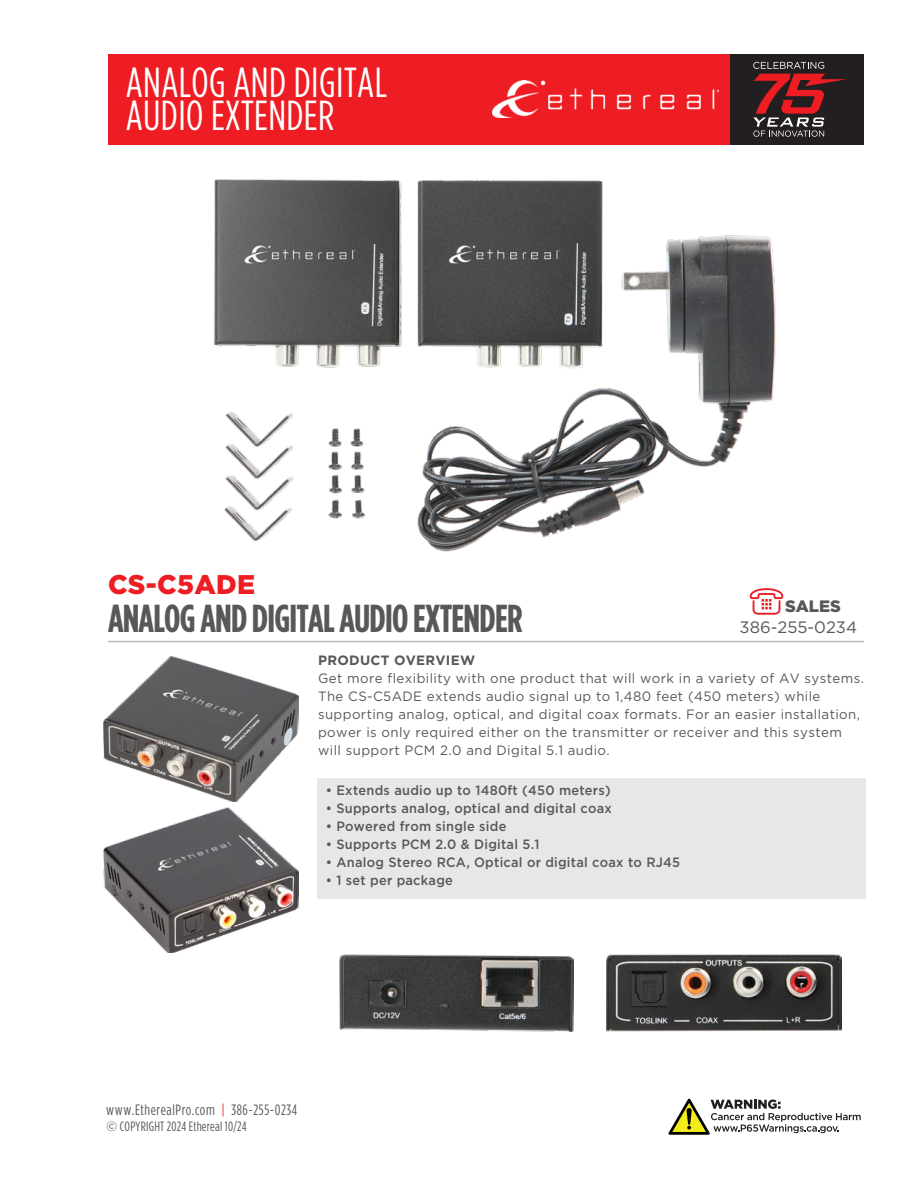
<style>
.page{position:relative;width:918px;height:1188px;background:#fff}
.page>*{position:absolute;margin:0;border:0;box-sizing:border-box;transform-origin:0 0}
.t1{font:42px/33px "Gotham Condensed";letter-spacing:.01em;color:#fff}
.t2{font:700 39px "Gotham Condensed";letter-spacing:-.02em;color:#57585a}
.t3{font:900 27px "Gotham";letter-spacing:.01em;color:#ee1d23}
.t4{font:16.5px "Gotham";color:#57585a}
.t5{font:900 16.5px "Gotham";color:#57585a}
.t6{font:15px "Gotham Condensed";letter-spacing:.04em;color:#57585a}
.t7{font:13.5px/18px "Gotham";letter-spacing:.03em;color:#57585a}
.t8{font:500 13.5px "Gotham";letter-spacing:.02em;color:#57585a;scale:.95 1}
.t9{font:13.5px "Gotham Condensed";letter-spacing:.015em;color:#57585a}
.t10{font:700 13.5px "Gotham";letter-spacing:.02em;color:#57585a}
.s1{color:#ee1d23}
.s2{font-family:"Gotham"}
</style>
<div class="page">
<div style="left:108px;top:54px;width:756px;height:91px;background:#ee1d23"></div>
<div style="left:730px;top:54px;width:134px;height:91px;background:#231f20"></div>
<hr style="left:108px;top:641px;width:756px;height:1px;background:#babbbe">
<svg style="left:668px;top:1099px;width:193px;height:36px"></svg>
<svg style="left:753px;top:62px;width:94px;height:75px"></svg>
<img style="left:492px;top:81px;width:226px;height:36px">
<svg style="left:750px;top:588px;width:33px;height:27px"></svg>
<div style="left:317px;top:778px;width:549px;height:120px;background:#e6e7e9"></div>
<img style="left:214px;top:179px;width:562px;height:373px">
<img style="left:103px;top:657px;width:196px;height:145px">
<img style="left:103px;top:808px;width:196px;height:145px">
<img style="left:339px;top:955px;width:235px;height:77px">
<img style="left:607px;top:955px;width:234px;height:77px">
<h1 class="t1" style="left:126px;top:65px;width:263px">ANALOG AND DIGITAL<br>AUDIO EXTENDER</h1>
<h3 class="t3" style="left:108px;top:569px;width:149px">CS-C5ADE</h3>
<h2 class="t2" style="left:108px;top:596px;width:416px">ANALOG AND DIGITAL AUDIO EXTENDER</h2>
<p class="t5" style="left:785px;top:597px;width:57px">SALES</p>
<p class="t4" style="left:740px;top:618px;width:119px">386-255-0234</p>
<p class="t10" style="left:318px;top:653px;width:159px">PRODUCT OVERVIEW</p>
<p class="t7" style="left:318px;top:669px;width:547px">Get more flexibility with one product that will work in a variety of AV systems.<br>The CS-C5ADE extends audio signal up to 1,480 feet (450 meters) while supporting analog, optical, and digital coax formats. For an easier installation, power is only required either on the transmitter or receiver and this system will support PCM 2.0 and Digital 5.1 audio.</p>
<p class="t8" style="left:326px;top:783px;width:302px">• Extends audio up to 1480ft (450 meters)</p>
<p class="t8" style="left:326px;top:801px;width:303px">• Supports analog, optical and digital coax</p>
<p class="t8" style="left:326px;top:819px;width:192px">• Powered from single side</p>
<p class="t8" style="left:326px;top:837px;width:226px">• Supports PCM 2.0 &amp; Digital 5.1</p>
<p class="t8" style="left:326px;top:855px;width:375px">• Analog Stereo RCA, Optical or digital coax to RJ45</p>
<p class="t8" style="left:326px;top:873px;width:135px">• 1 set per package</p>
<p class="t6" style="left:106px;top:1102px;width:193px">www.EtherealPro.com <span class="s1">|</span> 386-255-0234</p>
<p class="t9" style="left:106px;top:1119px;width:142px"><span class="s2">©</span> COPYRIGHT 2024 Ethereal 10/24</p>
</div>
